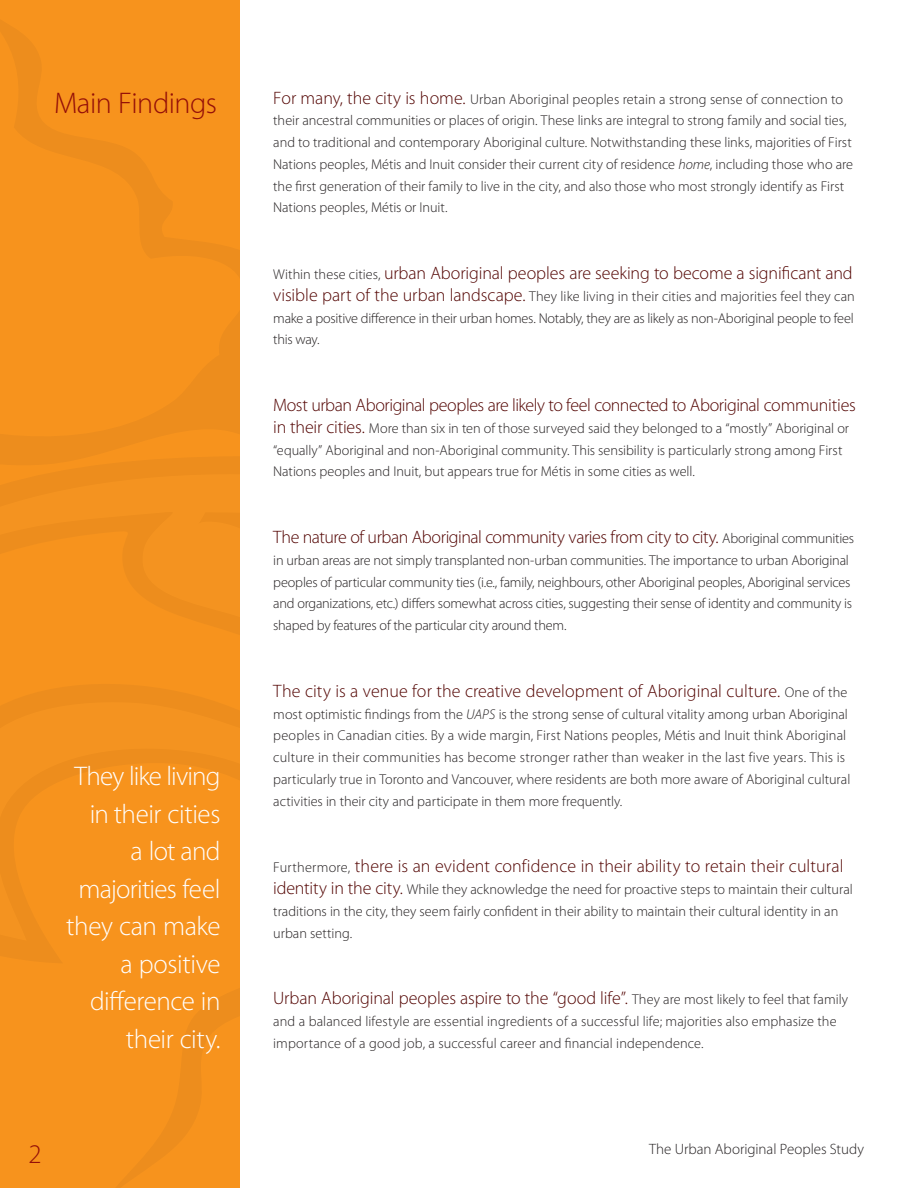
<style>
.page{position:relative;width:918px;height:1188px;background:#fff}
.page>*{position:absolute;margin:0;border:0;box-sizing:border-box;transform-origin:0 0}
._1__Section_Head{font:300 30px "Myriad Pro";letter-spacing:-.02em;color:#940f08}
._1__Body_text{font:300 27px/37.5px "Myriad Pro";letter-spacing:-.02em;color:#fff;text-align:right}
.TOC_sub{font:300 27px "Myriad Pro";color:#940f08}
._1__Body_text-2{font:300 18px "Myriad Pro";letter-spacing:-.005em;color:#520300}
._1__Body_text-3{font:300 18px "Myriad Pro";letter-spacing:-.025em;color:#520300}
.TOC_sub-2{font:300 15px "Myriad Pro";color:#231f20}
._1__Body_text-4{font:300 14.25px/21.8px "Myriad Pro";color:#231f20}
.s1{font-size:18px;color:#520300}
.s2{font-style:italic}
.s3{font-size:14.25px;color:#231f20}
</style>
<div class="page">
<svg style="left:0;top:0;width:240px;height:1188px;background:#f5921d"></svg>
<svg style="left:0;top:348px;width:240px;height:593px;background:#f3911d"></svg>
<svg style="left:0;top:510px;width:240px;height:398px;background:#f4921d"></svg>
<svg style="left:0;top:529px;width:240px;height:335px;background:#f4911d"></svg>
<div style="left:198px;top:506px;width:42px;height:84px;background:#f49320"></div>
<svg style="left:226px;top:312px;width:14px;height:125px;background:#ed8d1d"></svg>
<p class="_1__Section_Head" style="left:54px;top:84px;width:165px">Main Findings</p>
<p class="_1__Body_text-4" style="left:273px;top:88px;width:581px"><span class="s1">For many, the city is home.</span> Urban Aboriginal peoples retain a strong sense of connection to their ancestral communities or places of origin. These links are integral to strong family and social ties, and to traditional and contemporary Aboriginal culture. Notwithstanding these links, majorities of First Nations peoples, Métis and Inuit consider their current city of residence <span class="s2">home</span>, including those who are the first generation of their family to live in the city, and also those who most strongly identify as First Nations peoples, Métis or Inuit.</p>
<p class="_1__Body_text-2" style="left:273px;top:262px;width:581px"><span class="s3">Within these cities,</span> urban Aboriginal peoples are seeking to become a significant and</p>
<p class="_1__Body_text-4" style="left:273px;top:285px;width:583px;text-align:justify"><span class="s1">visible part of the urban landscape.</span> They like living in their cities and majorities feel they can make a positive difference in their urban homes. Notably, they are as likely as non-Aboriginal people to feel this way.</p>
<p class="_1__Body_text-3" style="left:273px;top:394px;width:584px">Most urban Aboriginal peoples are likely to feel connected to Aboriginal communities</p>
<p class="_1__Body_text-4" style="left:273px;top:417px;width:577px"><span class="s1">in their cities.</span> More than six in ten of those surveyed said they belonged to a “mostly” Aboriginal or “equally” Aboriginal and non-Aboriginal community. This sensibility is particularly strong among First<br>Nations peoples and Inuit, but appears true for Métis in some cities as well.</p>
<p class="_1__Body_text" style="left:66px;top:757px;width:156px">They like living in their cities<br>a lot and majorities feel they can make a positive difference in their city.</p>
<p class="_1__Body_text-3" style="left:273px;top:526px;width:582px">The nature of urban Aboriginal community varies from city to city. <span class="s3">Aboriginal communities</span></p>
<p class="_1__Body_text-4" style="left:273px;top:549px;width:580px">in urban areas are not simply transplanted non-urban communities. The importance to urban Aboriginal peoples of particular community ties (i.e., family, neighbours, other Aboriginal peoples, Aboriginal services and organizations, etc.) differs somewhat across cities, suggesting their sense of identity and community is shaped by features of the particular city around them.</p>
<p class="_1__Body_text-2" style="left:273px;top:680px;width:576px">The city is a venue for the creative development of Aboriginal culture. <span class="s3">One of the</span></p>
<p class="_1__Body_text-4" style="left:273px;top:703px;width:579px">most optimistic findings from the <span class="s2">UAPS</span> is the strong sense of cultural vitality among urban Aboriginal peoples in Canadian cities. By a wide margin, First Nations peoples, Métis and Inuit think Aboriginal culture in their communities has become stronger rather than weaker in the last five years. This is particularly true in Toronto and Vancouver, where residents are both more aware of Aboriginal cultural activities in their city and participate in them more frequently.</p>
<p class="_1__Body_text-2" style="left:273px;top:855px;width:572px"><span class="s3">Furthermore,</span> there is an evident confidence in their ability to retain their cultural</p>
<p class="_1__Body_text-4" style="left:273px;top:878px;width:581px"><span class="s1">identity in the city.</span> While they acknowledge the need for proactive steps to maintain their cultural traditions in the city, they seem fairly confident in their ability to maintain their cultural identity in an urban setting.</p>
<p class="_1__Body_text-2" style="left:273px;top:987px;width:576px">Urban Aboriginal peoples aspire to the “good life”. <span class="s3">They are most likely to feel that family</span></p>
<p class="_1__Body_text-4" style="left:273px;top:1010px;width:565px">and a balanced lifestyle are essential ingredients of a successful life; majorities also emphasize the importance of a good job, a successful career and financial independence.</p>
<p class="TOC_sub" style="left:28px;top:1138px;width:15px">2</p>
<p class="TOC_sub-2" style="left:649px;top:1140px;width:216px">The Urban Aboriginal Peoples Study</p>
</div>
